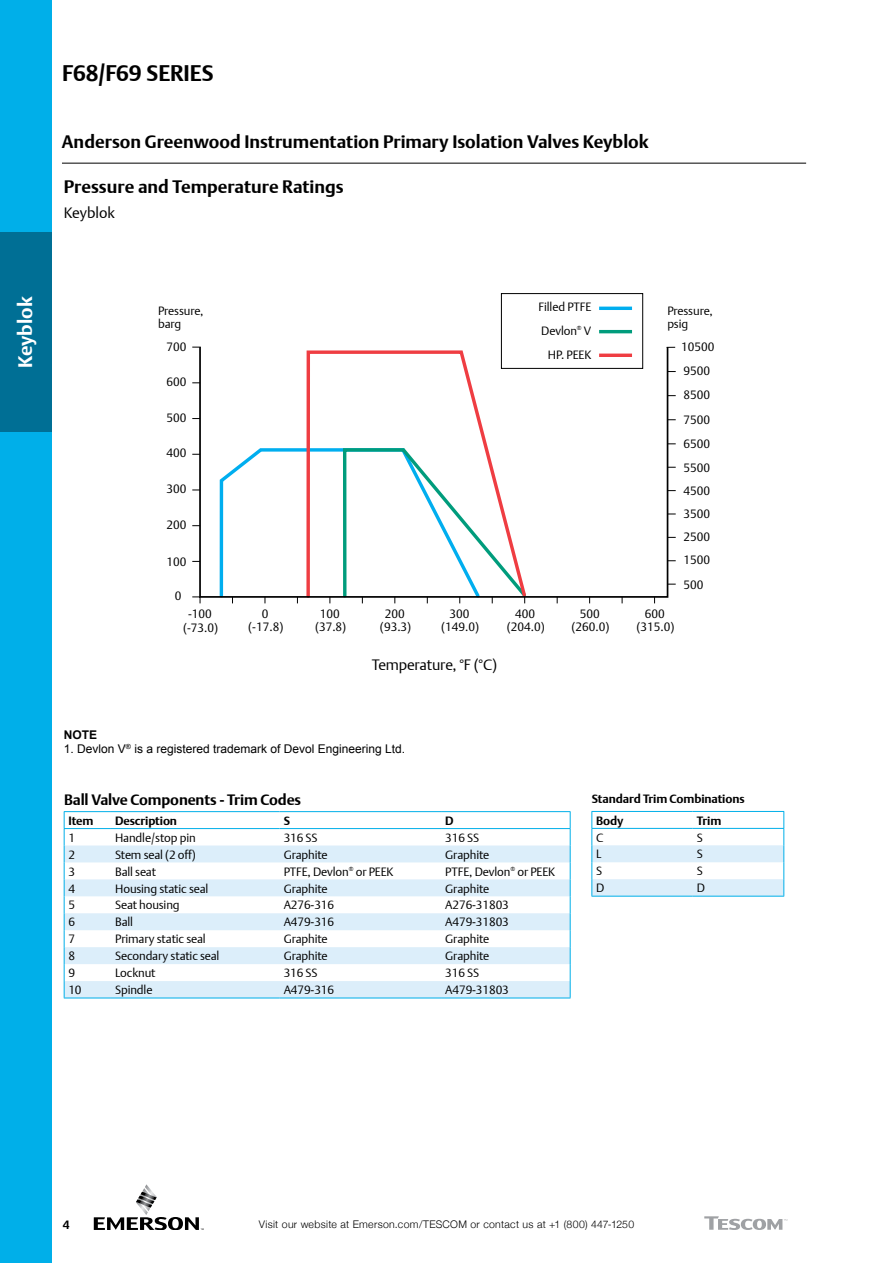
<style>
.page{position:relative;width:893px;height:1263px;background:#fff}
.page>*{position:absolute;margin:0;border:0;box-sizing:border-box;transform-origin:0 0}
.t1{font:700 22.5px "DTL Argo T";letter-spacing:-.005em;color:#000}
.t2{font:700 19.5px "DTL Argo T";color:#fff}
.t3{font:700 18px "DTL Argo T";color:#000}
.t4{font:700 15px "DTL Argo T";letter-spacing:-.01em;color:#000}
.t5{font:15px "DTL Argo T Light";letter-spacing:-.01em;color:#000}
.t6{font:12px/24px "DTL Argo T Light";letter-spacing:-.01em;color:#000}
.t7{font:300 12px/13.8px "DTL Argo T";color:#000;text-align:center}
.t8{font:12px "Arial";color:#000}
.t9{font:700 12px/21.3px "DTL Argo T";letter-spacing:-.01em;color:#000}
.t10{font:700 12px "Arial";color:#000}
.t11{font:300 10.5px "Helvetica Neue";letter-spacing:.03em;color:#000}
</style>
<div class="page">
<div style="left:0;top:0;width:51px;height:1263px;background:#00afe9"></div>
<svg style="left:94px;top:1184px;width:110px;height:46px"></svg>
<hr style="left:62px;top:163px;width:744px;height:1px;background:#000">
<svg style="left:704px;top:1216px;width:83px;height:14px"></svg>
<div style="left:0;top:233px;width:51px;height:199px;background:#006f95"></div>
<svg style="left:192px;top:596px;width:9px;height:7px"></svg>
<svg style="left:219px;top:448px;width:307px;height:155px"></svg>
<svg style="left:305px;top:349px;width:221px;height:250px"></svg>
<hr style="left:599px;top:307px;width:33px;height:3px;background:#00aeef">
<hr style="left:599px;top:330px;width:33px;height:3px;background:#009c7c">
<hr style="left:599px;top:354px;width:33px;height:3px;background:#ef3d42">
<div style="left:199px;top:346px;width:469px;height:252px;border:2px solid #000"></div>
<div style="left:501px;top:293px;width:142px;height:76px;border:1px solid #000"></div>
<svg style="left:65px;top:845px;width:505px;height:153px;fill:#dceefa"></svg>
<hr style="left:64px;top:998px;width:47px;height:1px;background:#00afe9">
<hr style="left:111px;top:998px;width:168px;height:1px;background:#00afe9">
<hr style="left:279px;top:998px;width:162px;height:1px;background:#00afe9">
<hr style="left:441px;top:998px;width:130px;height:1px;background:#00afe9">
<hr style="left:64px;top:811px;width:47px;height:1px;background:#00afe9">
<svg style="left:64px;top:812px;width:1px;height:186px"></svg>
<hr style="left:111px;top:811px;width:168px;height:1px;background:#00afe9">
<hr style="left:279px;top:811px;width:162px;height:1px;background:#00afe9">
<hr style="left:441px;top:811px;width:130px;height:1px;background:#00afe9">
<svg style="left:570px;top:812px;width:1px;height:186px"></svg>
<hr style="left:64px;top:828px;width:47px;height:1px;background:#00afe9">
<hr style="left:111px;top:828px;width:168px;height:1px;background:#00afe9">
<hr style="left:279px;top:828px;width:162px;height:1px;background:#00afe9">
<hr style="left:441px;top:828px;width:130px;height:1px;background:#00afe9">
<hr style="left:591px;top:896px;width:102px;height:1px;background:#00afe9">
<hr style="left:693px;top:896px;width:91px;height:1px;background:#00afe9">
<hr style="left:591px;top:811px;width:102px;height:1px;background:#00afe9">
<hr style="left:693px;top:811px;width:91px;height:1px;background:#00afe9">
<svg style="left:591px;top:812px;width:193px;height:84px"></svg>
<hr style="left:591px;top:828px;width:102px;height:1px;background:#00afe9">
<hr style="left:693px;top:828px;width:91px;height:1px;background:#00afe9">
<h1 class="t1" style="left:62px;top:60px;width:153px">F68/F69 SERIES</h1>
<h3 class="t3" style="left:62px;top:131px;width:588px">Anderson Greenwood Instrumentation Primary Isolation Valves Keyblok</h3>
<h3 class="t3" style="left:64px;top:176px;width:281px">Pressure and Temperature Ratings</h3>
<p class="t5" style="left:64px;top:204px;width:53px">Keyblok</p>
<h2 class="t2" style="left:14px;top:368px;width:73px;rotate:-90deg">Keyblok</h2>
<p class="t6" style="left:539px;top:295px;width:54px;text-align:right">Filled PTFE<br>Devlon<sup>®</sup> V<br>HP. PEEK</p>
<p class="t6" style="left:158px;top:304px;width:47px;line-height:12.8px">Pressure, barg</p>
<p class="t6" style="left:667px;top:304px;width:47px;line-height:12.8px">Pressure, psig</p>
<p class="t7" style="left:166px;top:339px;width:22px">700</p>
<p class="t7" style="left:681px;top:339px;width:35px">10500</p>
<p class="t7" style="left:166px;top:375px;width:22px">600</p>
<p class="t7" style="left:166px;top:411px;width:22px">500</p>
<p class="t7" style="left:166px;top:446px;width:22px">400</p>
<p class="t7" style="left:166px;top:482px;width:22px">300</p>
<p class="t7" style="left:166px;top:518px;width:22px">200</p>
<p class="t7" style="left:166px;top:554px;width:22px">100</p>
<p class="t7" style="left:175px;top:588px;width:8px">0</p>
<p class="t7" style="left:183px;top:606px;width:37px">-100 (-73.0)</p>
<p class="t7" style="left:248px;top:606px;width:37px">0 (-17.8)</p>
<p class="t7" style="left:315px;top:606px;width:33px">100 (37.8)</p>
<p class="t7" style="left:380px;top:606px;width:33px">200 (93.3)</p>
<p class="t7" style="left:441px;top:606px;width:40px">300 (149.0)</p>
<p class="t7" style="left:507px;top:606px;width:40px">400 (204.0)</p>
<p class="t7" style="left:572px;top:606px;width:40px">500 (260.0)</p>
<p class="t7" style="left:637px;top:606px;width:40px">600 (315.0)</p>
<p class="t5" style="left:372px;top:656px;width:127px">Temperature, °F (°C)</p>
<p class="t7" style="left:683px;top:364px;width:28px">9500</p>
<p class="t7" style="left:683px;top:388px;width:28px">8500</p>
<p class="t7" style="left:683px;top:413px;width:28px">7500</p>
<p class="t7" style="left:683px;top:437px;width:28px">6500</p>
<p class="t7" style="left:683px;top:461px;width:28px">5500</p>
<p class="t7" style="left:683px;top:483px;width:28px">4500</p>
<p class="t7" style="left:683px;top:507px;width:28px">3500</p>
<p class="t7" style="left:683px;top:530px;width:28px">2500</p>
<p class="t7" style="left:683px;top:553px;width:28px">1500</p>
<p class="t7" style="left:683px;top:577px;width:22px">500</p>
<p class="t10" style="left:64px;top:727px;width:35px">NOTE</p>
<p class="t8" style="left:64px;top:741px;width:343px">1. Devlon V<sup>®</sup> is a registered trademark of Devol Engineering Ltd.</p>
<p class="t4" style="left:64px;top:790px;width:238px">Ball Valve Components - Trim Codes</p>
<p class="t9" style="left:68px;top:810px;width:27px">Item</p>
<p class="t9" style="left:115px;top:810px;width:63px">Description</p>
<p class="t9" style="left:284px;top:810px;width:8px">S</p>
<p class="t9" style="left:445px;top:810px;width:10px">D</p>
<p class="t6" style="left:68px;top:825px;width:8px">1</p>
<p class="t6" style="left:115px;top:825px;width:82px">Handle/stop pin</p>
<p class="t6" style="left:284px;top:825px;width:35px">316 SS</p>
<p class="t6" style="left:445px;top:825px;width:35px">316 SS</p>
<p class="t6" style="left:68px;top:842px;width:8px">2</p>
<p class="t6" style="left:115px;top:842px;width:82px">Stem seal (2 off)</p>
<p class="t6" style="left:284px;top:842px;width:46px">Graphite</p>
<p class="t6" style="left:445px;top:842px;width:46px">Graphite</p>
<p class="t6" style="left:68px;top:859px;width:8px">3</p>
<p class="t6" style="left:115px;top:859px;width:42px">Ball seat</p>
<p class="t6" style="left:284px;top:859px;width:111px">PTFE, Devlon<sup>®</sup> or PEEK</p>
<p class="t6" style="left:445px;top:859px;width:111px">PTFE, Devlon<sup>®</sup> or PEEK</p>
<p class="t6" style="left:68px;top:876px;width:8px">4</p>
<p class="t6" style="left:115px;top:876px;width:95px">Housing static seal</p>
<p class="t6" style="left:284px;top:876px;width:46px">Graphite</p>
<p class="t6" style="left:445px;top:876px;width:46px">Graphite</p>
<p class="t6" style="left:68px;top:893px;width:8px">5</p>
<p class="t6" style="left:115px;top:893px;width:66px">Seat housing</p>
<p class="t6" style="left:284px;top:893px;width:52px">A276-316</p>
<p class="t6" style="left:445px;top:893px;width:65px">A276-31803</p>
<p class="t6" style="left:68px;top:910px;width:8px">6</p>
<p class="t6" style="left:115px;top:910px;width:19px">Ball</p>
<p class="t6" style="left:284px;top:910px;width:52px">A479-316</p>
<p class="t6" style="left:445px;top:910px;width:65px">A479-31803</p>
<p class="t6" style="left:68px;top:927px;width:8px">7</p>
<p class="t6" style="left:115px;top:927px;width:92px">Primary static seal</p>
<p class="t6" style="left:284px;top:927px;width:46px">Graphite</p>
<p class="t6" style="left:445px;top:927px;width:46px">Graphite</p>
<p class="t6" style="left:68px;top:944px;width:8px">8</p>
<p class="t6" style="left:115px;top:944px;width:106px">Secondary static seal</p>
<p class="t6" style="left:284px;top:944px;width:46px">Graphite</p>
<p class="t6" style="left:445px;top:944px;width:46px">Graphite</p>
<p class="t6" style="left:68px;top:961px;width:8px">9</p>
<p class="t6" style="left:115px;top:961px;width:42px">Locknut</p>
<p class="t6" style="left:284px;top:961px;width:35px">316 SS</p>
<p class="t6" style="left:445px;top:961px;width:35px">316 SS</p>
<p class="t6" style="left:68px;top:978px;width:15px">10</p>
<p class="t6" style="left:115px;top:978px;width:39px">Spindle</p>
<p class="t6" style="left:284px;top:978px;width:52px">A479-316</p>
<p class="t6" style="left:445px;top:978px;width:65px">A479-31803</p>
<p class="t9" style="left:596px;top:788px;width:150px;text-indent:-4px">Standard Trim Combinations<br>Body</p>
<p class="t9" style="left:697px;top:809px;width:26px">Trim</p>
<p class="t6" style="left:596px;top:825px;width:9px">C</p>
<p class="t6" style="left:697px;top:825px;width:8px">S</p>
<p class="t6" style="left:596px;top:842px;width:7px">L</p>
<p class="t6" style="left:697px;top:842px;width:8px">S</p>
<p class="t6" style="left:596px;top:859px;width:8px">S</p>
<p class="t6" style="left:697px;top:859px;width:8px">S</p>
<p class="t6" style="left:596px;top:876px;width:10px">D</p>
<p class="t6" style="left:697px;top:876px;width:10px">D</p>
<p class="t9" style="left:63px;top:1214px;width:8px">4</p>
<p class="t11" style="left:259px;top:1216px;width:377px">Visit our website at Emerson.com/TESCOM or contact us at +1 (800) 447-1250</p>
</div>
